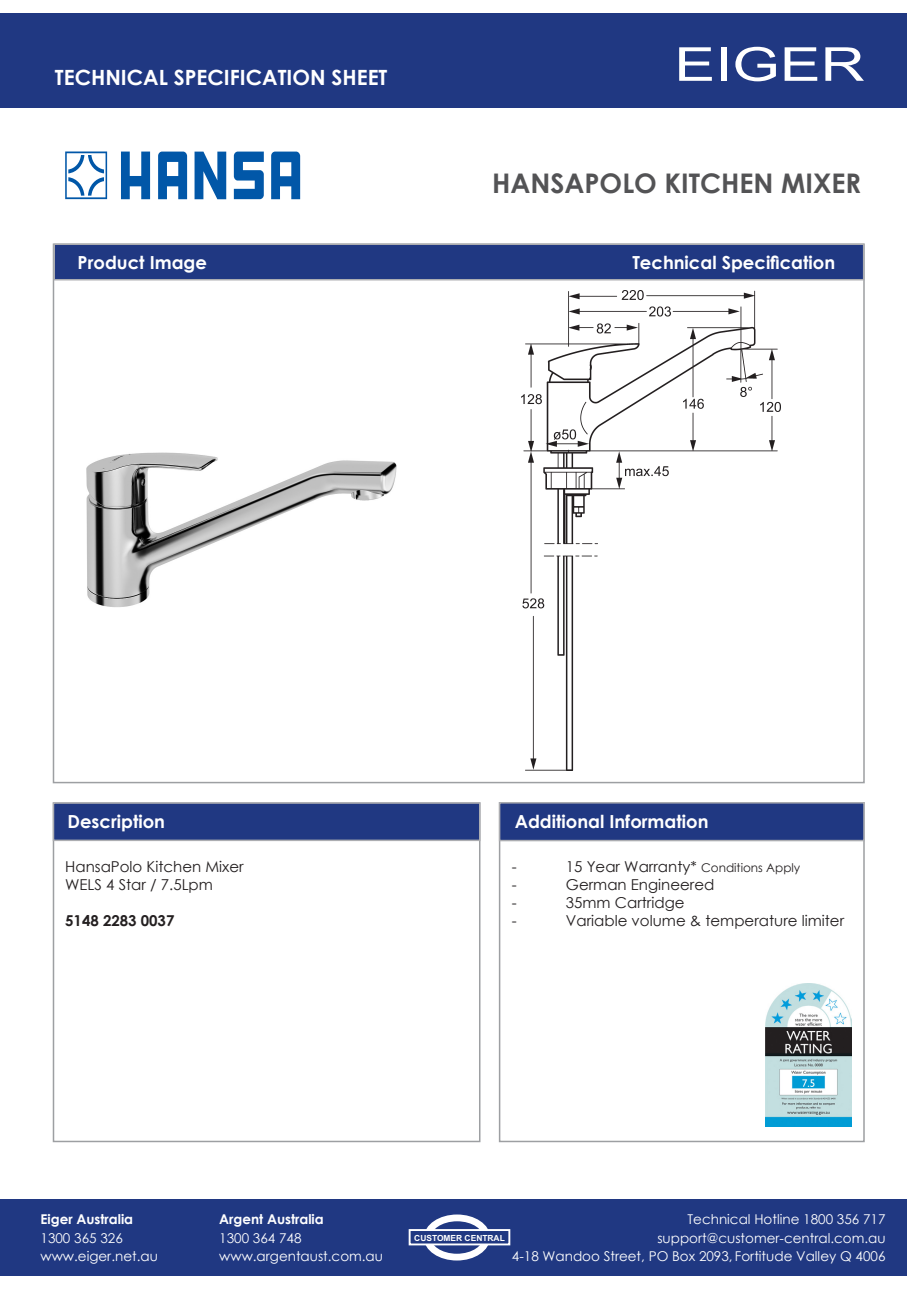
<style>
.page{position:relative;width:919px;height:1289px;background:#fff}
.page>*{position:absolute;margin:0;border:0;box-sizing:border-box;transform-origin:0 0}
.t1{font:46.8px "Arial";color:#fff;scale:1.31 1}
.t2{font:700 27px "Century Gothic";color:#535355}
.t3{font:700 21px "Century Gothic";color:#fff}
.t4{font:700 18px "Century Gothic";color:#fff}
.t5{font:15px "Century Gothic";color:#231f20}
.t6{font:700 15px "Century Gothic";color:#231f20}
.t7{font:13.5px "Century Gothic";color:#fff}
.t8{font:700 13.5px "Century Gothic";color:#fff}
.t9{font:700 8.4px "Arial";color:#fff}
.s1{font-size:12px}
</style>
<div class="page">
<div style="left:0;top:13px;width:13px;height:94px;background:#203882"></div>
<div style="left:13px;top:13px;width:893px;height:94px;background:#203882"></div>
<div style="left:0;top:1199px;width:13px;height:77px;background:#203882"></div>
<div style="left:13px;top:1199px;width:893px;height:77px;background:#203882"></div>
<div style="left:53px;top:243px;width:811px;height:37px;background:#203882;border:2px solid #acadb1"></div>
<div style="left:53px;top:802px;width:427px;height:340px;border:2px solid #9d9fa2"></div>
<div style="left:53px;top:802px;width:427px;height:39px;background:#203882;border:2px solid #acadb1"></div>
<div style="left:499px;top:802px;width:365px;height:340px;border:2px solid #9d9fa2"></div>
<div style="left:499px;top:802px;width:365px;height:39px;background:#203882;border:2px solid #acadb1"></div>
<svg style="left:65px;top:151px;width:42px;height:48px"></svg>
<svg style="left:194px;top:152px;width:32px;height:47px"></svg>
<svg style="left:121px;top:151px;width:29px;height:48px"></svg>
<svg style="left:234px;top:151px;width:30px;height:48px"></svg>
<svg style="left:158px;top:151px;width:29px;height:48px"></svg>
<svg style="left:271px;top:151px;width:29px;height:48px"></svg>
<div style="left:408px;top:1229px;width:102px;height:16px;border:2px solid #fff"></div>
<svg style="left:423px;top:1244px;width:67px;height:16px"></svg>
<svg style="left:424px;top:1214px;width:66px;height:16px"></svg>
<img style="left:87px;top:452px;width:310px;height:155px">
<img style="left:521px;top:290px;width:259px;height:480px">
<img style="left:765px;top:983px;width:86px;height:143px">
<h3 class="t3" style="left:55px;top:61px;width:334px">TECHNICAL SPECIFICATION SHEET</h3>
<h1 class="t1" style="left:674px;top:34px;width:147px">EIGER</h1>
<p class="t2" style="left:492px;top:163px;width:370px">HANSAPOLO KITCHEN MIXER</p>
<h3 class="t4" style="left:78px;top:248px;width:131px">Product Image</h3>
<h3 class="t4" style="left:632px;top:248px;width:204px">Technical Specification</h3>
<h3 class="t4" style="left:67px;top:808px;width:99px">Description</h3>
<h3 class="t4" style="left:514px;top:808px;width:195px">Additional Information</h3>
<p class="t5" style="left:65px;top:855px;width:180px">HansaPolo Kitchen Mixer</p>
<p class="t5" style="left:65px;top:873px;width:149px">WELS 4 Star / 7.5Lpm</p>
<p class="t6" style="left:65px;top:908px;width:111px">5148 2283 0037</p>
<p class="t5" style="left:512px;top:855px;width:6px">-</p>
<p class="t5" style="left:566px;top:855px;width:236px">15 Year Warranty* <span class="s1">Conditions Apply</span></p>
<p class="t5" style="left:512px;top:873px;width:6px">-</p>
<p class="t5" style="left:566px;top:873px;width:150px">German Engineered</p>
<p class="t5" style="left:512px;top:891px;width:6px">-</p>
<p class="t5" style="left:566px;top:891px;width:120px">35mm Cartridge</p>
<p class="t5" style="left:512px;top:909px;width:6px">-</p>
<p class="t5" style="left:566px;top:909px;width:280px">Variable volume &amp; temperature limiter</p>
<p class="t8" style="left:41px;top:1208px;width:94px">Eiger Australia</p>
<p class="t8" style="left:219px;top:1208px;width:106px">Argent Australia</p>
<p class="t7" style="left:687px;top:1209px;width:199px">Technical Hotline 1800 356 717</p>
<p class="t7" style="left:41px;top:1228px;width:84px">1300 365 326</p>
<p class="t7" style="left:657px;top:1228px;width:230px">support@customer-central.com.au</p>
<p class="t7" style="left:219px;top:1228px;width:84px">1300 364 748</p>
<p class="t9" style="left:414px;top:1231px;width:92px">CUSTOMER CENTRAL</p>
<p class="t7" style="left:41px;top:1246px;width:119px">www.eiger.net.au</p>
<p class="t7" style="left:219px;top:1246px;width:165px">www.argentaust.com.au</p>
<p class="t7" style="left:512px;top:1246px;width:375px">4-18 Wandoo Street, PO Box 2093, Fortitude Valley Q 4006</p>
</div>
